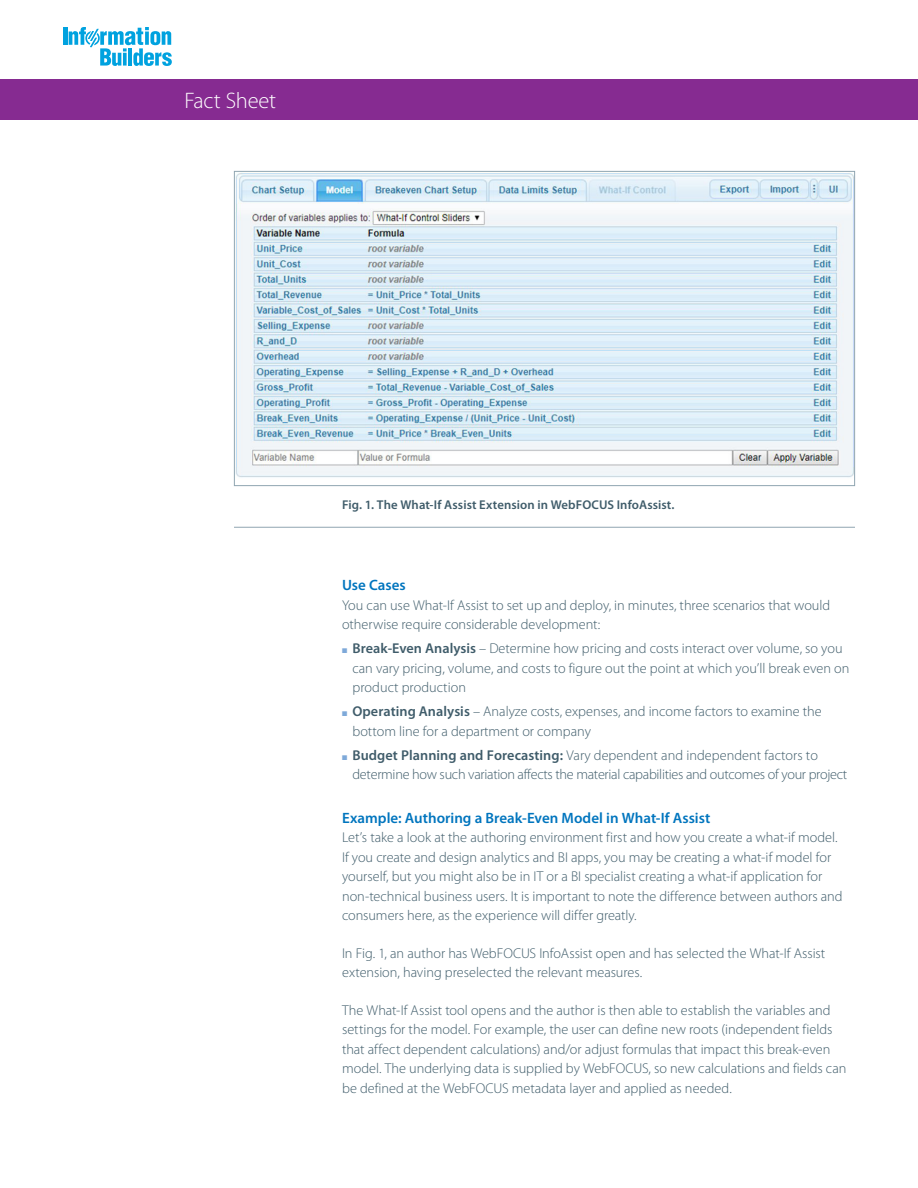
<style>
.page{position:relative;width:918px;height:1188px;background:#fff}
.page>*{position:absolute;margin:0;border:0;box-sizing:border-box;transform-origin:0 0}
.Fact_Sheet_Near_Logo{font:300 22.5px "Myriad Pro";letter-spacing:-.01em;color:#fff}
.Subhead_1{font:600 15px "Myriad Pro";color:#0075be}
.Body_text_1p0{font:300 14.25px/19.5px "Myriad Pro";color:#3f5c6a}
.Body_text_1p0-2{font:300 14.25px/19.5px "Myriad Pro";letter-spacing:-.02em;color:#3f5c6a}
.Body_text_0p3{font:300 14.25px/19.5px "Myriad Pro";letter-spacing:-.005em;color:#3f5c6a}
.Caption_left{font:600 12.75px "Myriad Pro";letter-spacing:.005em;color:#3f5c6a}
.s1{color:#7ea9d9}
.s2{font-weight:600}
</style>
<div class="page">
<hr style="left:63px;top:27px;width:4px;height:18px;background:#00a2df">
<svg style="left:69px;top:27px;width:103px;height:39px"></svg>
<div style="left:0;top:80px;width:918px;height:40px;background:#862b91"></div>
<img style="left:236px;top:173px;width:617px;height:305px">
<hr style="left:234px;top:527px;width:621px;height:1px;background:#90a6b1">
<p class="Fact_Sheet_Near_Logo" style="left:184px;top:88px;width:93px">Fact Sheet</p>
<p class="Caption_left" style="left:342px;top:498px;width:334px">Fig. 1. The What-If Assist Extension in WebFOCUS InfoAssist.</p>
<p class="Subhead_1" style="left:342px;top:577px;width:65px">Use Cases</p>
<p class="Body_text_0p3" style="left:342px;top:595px;width:490px">You can use What-If Assist to set up and deploy, in minutes, three scenarios that would otherwise require considerable development:</p>
<p class="Body_text_1p0" style="left:352px;top:639px;width:498px;text-indent:-10px"><span class="s1">■</span> <span class="s2">Break-Even Analysis</span> – Determine how pricing and costs interact over volume, so you can vary pricing, volume, and costs to figure out the point at which you’ll break even on product production</p>
<p class="Body_text_1p0" style="left:352px;top:702px;width:471px;text-indent:-10px"><span class="s1">■</span> <span class="s2">Operating Analysis</span> – Analyze costs, expenses, and income factors to examine the bottom line for a department or company</p>
<p class="Body_text_1p0-2" style="left:352px;top:745px;width:496px;text-indent:-10px"><span class="s1">■</span> <span class="s2">Budget Planning and Forecasting:</span> Vary dependent and independent factors to determine how such variation affects the material capabilities and outcomes of your project</p>
<p class="Subhead_1" style="left:342px;top:809px;width:370px">Example: Authoring a Break-Even Model in What-If Assist</p>
<p class="Body_text_1p0" style="left:342px;top:828px;width:502px">Let’s take a look at the authoring environment first and how you create a what-if model.<br>If you create and design analytics and BI apps, you may be creating a what-if model for yourself, but you might also be in IT or a BI specialist creating a what-if application for non-technical business users. It is important to note the difference between authors and consumers here, as the experience will differ greatly.</p>
<p class="Body_text_1p0" style="left:342px;top:943px;width:485px">In Fig. 1, an author has WebFOCUS InfoAssist open and has selected the What-If Assist extension, having preselected the relevant measures.</p>
<p class="Body_text_1p0" style="left:342px;top:1000px;width:506px">The What-If Assist tool opens and the author is then able to establish the variables and settings for the model. For example, the user can define new roots (independent fields that affect dependent calculations) and/or adjust formulas that impact this break-even model. The underlying data is supplied by WebFOCUS, so new calculations and fields can be defined at the WebFOCUS metadata layer and applied as needed.</p>
</div>
